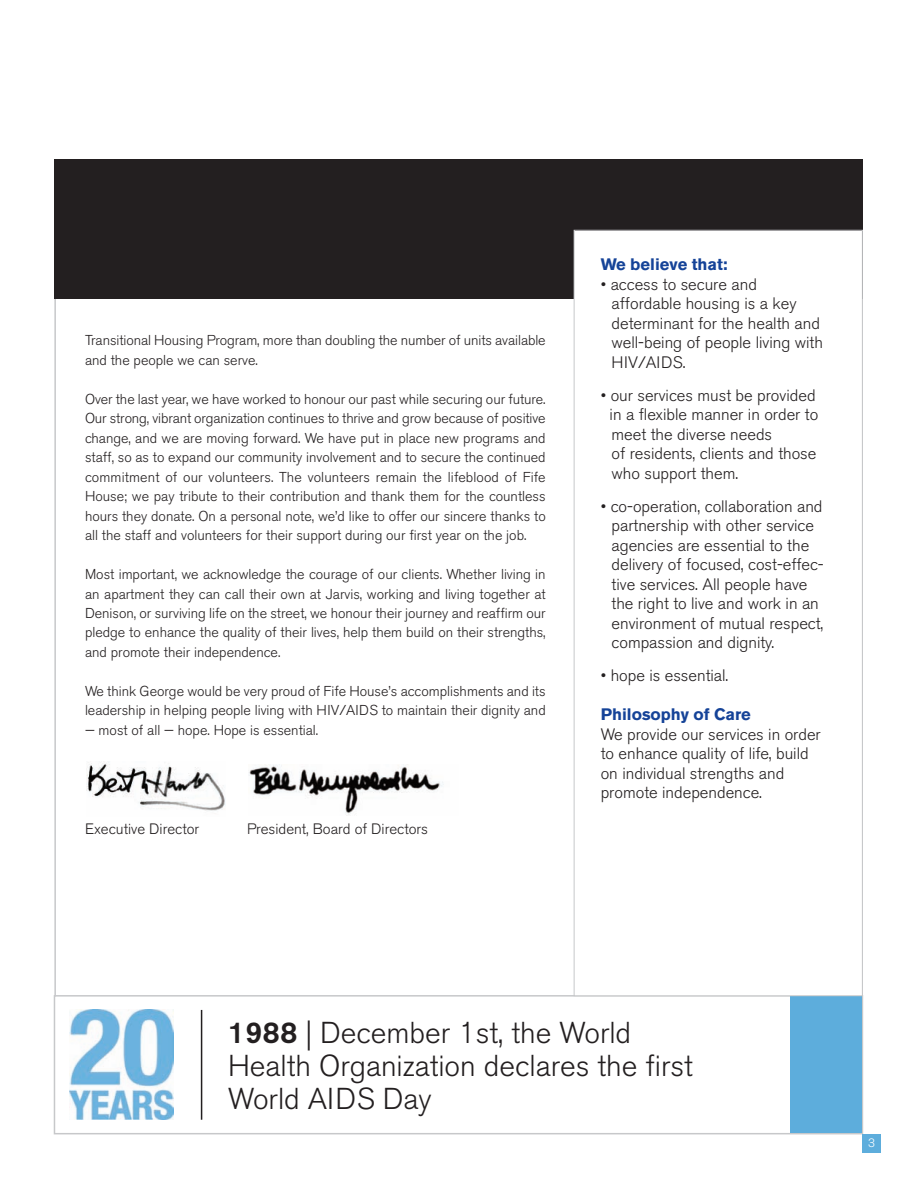
<style>
.page{position:relative;width:918px;height:1188px;background:#fff}
.page>*{position:absolute;margin:0;border:0;box-sizing:border-box;transform-origin:0 0}
.t1{font:300 30px/33px "Akzidenz Grotesk BE";color:#231f20}
.t2{font:300 16.5px/19.5px "Akzidenz Grotesk BE";color:#231f20}
.t3{font:700 16.5px "Akzidenz Grotesk BE";color:#154398}
.t4{font:300 15px "Akzidenz Grotesk BE";color:#231f20}
.t5{font:300 14.25px/19.5px "Akzidenz Grotesk BE";color:#231f20}
.t6{font:300 12px "Akzidenz Grotesk BE";color:#fff}
.s1{font-weight:500}
</style>
<div class="page">
<div style="left:55px;top:159px;width:808px;height:140px;background:#231f20"></div>
<div style="left:54px;top:995px;width:809px;height:139px;border:2px solid #c7c8ca"></div>
<div style="left:863px;top:1134px;width:18px;height:18px;background:#5daddc"></div>
<div style="left:790px;top:995px;width:72px;height:138px;background:#5daddc"></div>
<img style="left:70px;top:1010px;width:104px;height:110px">
<hr style="left:201px;top:1010px;width:1px;height:110px;background:#231f20">
<div style="left:574px;top:231px;width:288px;height:764px;background:#fff"></div>
<img style="left:86px;top:761px;width:140px;height:50px">
<img style="left:249px;top:764px;width:195px;height:52px">
<p class="t5" style="left:85px;top:331px;width:462px">Transitional Housing Program, more than doubling the number of units available and the people we can serve.</p>
<p class="t5" style="left:85px;top:390px;width:462px;text-align:justify">Over the last year, we have worked to honour our past while securing our future.<br>Our strong, vibrant organization continues to thrive and grow because of positive change, and we are moving forward. We have put in place new programs and staff, so as to expand our community involvement and to secure the continued commitment of our volunteers. The volunteers remain the lifeblood of Fife House; we pay tribute to their contribution and thank them for the countless hours they donate. On a personal note, we’d like to offer our sincere thanks to all the staff and volunteers for their support during our first year on the job.</p>
<p class="t5" style="left:85px;top:565px;width:462px;text-align:justify">Most important, we acknowledge the courage of our clients. Whether living in an apartment they can call their own at Jarvis, working and living together at Denison, or surviving life on the street, we honour their journey and reaffirm our pledge to enhance the quality of their lives, help them build on their strengths, and promote their independence.</p>
<p class="t5" style="left:85px;top:682px;width:462px">We think George would be very proud of Fife House’s accomplishments and its leadership in helping people living with HIV/AIDS to maintain their dignity and</p>
<p class="t5" style="left:85px;top:721px;width:235px">— most of all — hope. Hope is essential.</p>
<p class="t4" style="left:85px;top:822px;width:116px">Executive Director</p>
<p class="t4" style="left:247px;top:822px;width:183px">President, Board of Directors</p>
<p class="t3" style="left:601px;top:258px;width:129px">We believe that:</p>
<p class="t2" style="left:612px;top:276px;width:213px;text-indent:-11px">• access to secure and affordable housing is a key determinant for the health and well-being of people living with<br>HIV/AIDS.</p>
<p class="t2" style="left:610px;top:387px;width:210px;text-indent:-9px">• our services must be provided in a flexible manner in order to meet the diverse needs<br>of residents, clients and those who support them.</p>
<p class="t2" style="left:612px;top:498px;width:214px;text-indent:-11px">• co-operation, collaboration and partnership with other service agencies are essential to the delivery of focused, cost-effec&shy;tive services. All people have the right to live and work in an environment of mutual respect, compassion and dignity.</p>
<p class="t2" style="left:601px;top:667px;width:129px">• hope is essential.</p>
<p class="t3" style="left:601px;top:708px;width:152px">Philosophy of Care</p>
<p class="t2" style="left:601px;top:726px;width:222px">We provide our services in order to enhance quality of life, build on individual strengths and promote independence.</p>
<h1 class="t1" style="left:228px;top:1019px;width:467px"><span class="s1">1988</span> | December 1st, the World<br>Health Organization declares the first<br>World AIDS Day</h1>
<p class="t6" style="left:868px;top:1138px;width:8px">3</p>
</div>
